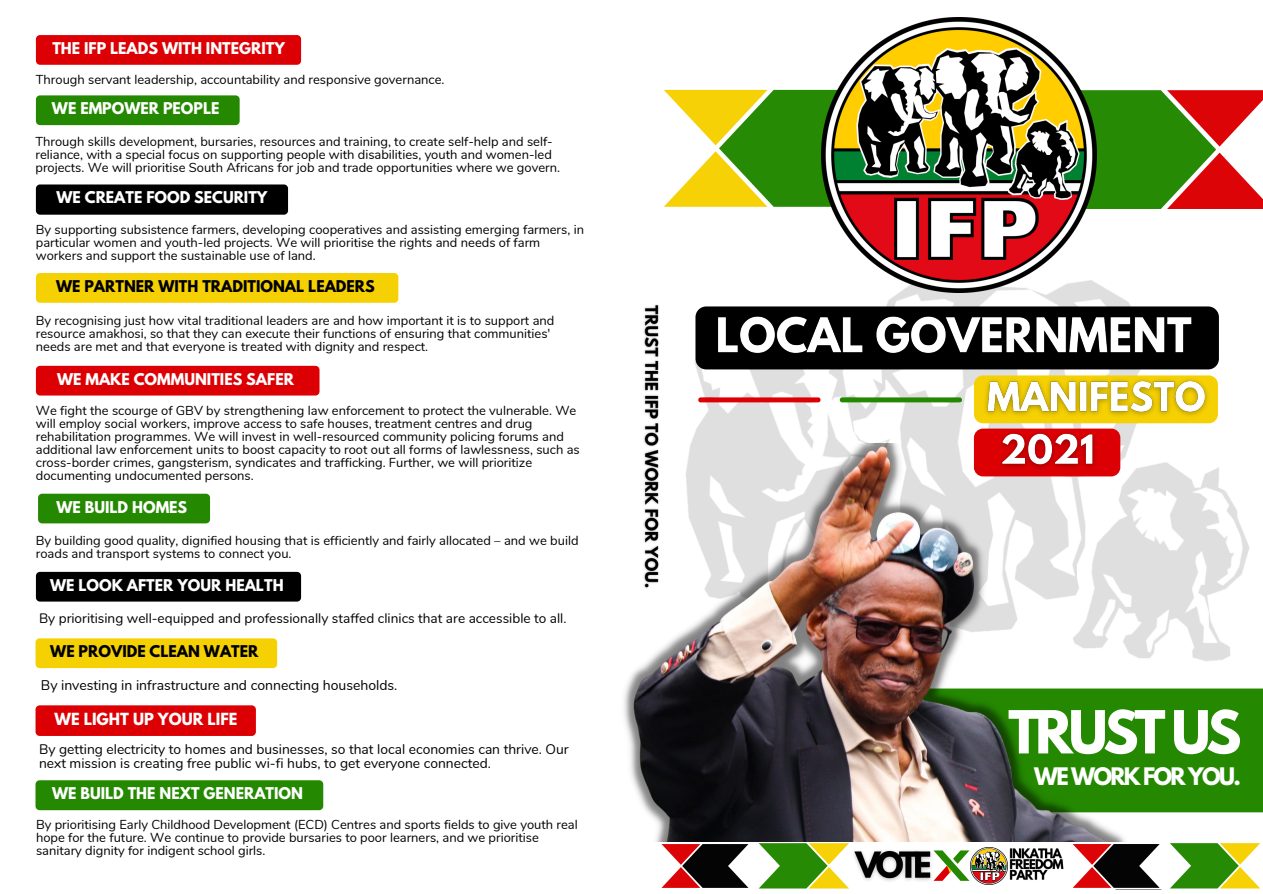
<style>
.page{position:relative;width:1263px;height:894px;background:#fff}
.page>*{position:absolute;margin:0;border:0;box-sizing:border-box;transform-origin:0 0}
.t1{font:700 52.5px "League Spartan";letter-spacing:-.08em;color:#fff}
.t2{font:700 21.45px "League Spartan";letter-spacing:-.08em;color:#fff}
.t3{font:700 14.85px "League Spartan";color:#fff}
.t4{font:700 14.4px "League Spartan";color:#fff}
.t5{font:700 14.4px "League Spartan";color:#000}
.t6{font:13.95px "Nunito";color:#000}
.t7{font:13.8px/14px "Nunito";color:#000}
.t8{font:13.65px "Nunito";color:#000}
.t9{font:12.9px/12.9px "Nunito";color:#000}
</style>
<div class="page">
<img style="left:969px;top:283px;width:281px;height:378px">
<div style="left:1129px;top:688px;width:134px;height:124px;background:#248900"></div>
<img style="left:624px;top:443px;width:505px;height:398px">
<img style="left:969px;top:305px;width:245px;height:75px">
<svg style="left:1096px;top:90px;width:167px;height:119px;background:#7d742b"></svg>
<img style="left:969px;top:17px;width:127px;height:275px">
<div style="left:974px;top:375px;width:244px;height:48px;background:#f5d103;border-radius:9px"></div>
<img style="left:977px;top:371px;width:237px;height:63px">
<svg style="left:1170px;top:843px;width:90px;height:45px"></svg>
<svg style="left:1073px;top:844px;width:87px;height:43px"></svg>
<img style="left:970px;top:847px;width:94px;height:38px">
<div style="left:974px;top:428px;width:146px;height:48px;background:#dc0004;border-radius:9px"></div>
<img style="left:991px;top:424px;width:112px;height:63px">
<div style="left:36px;top:35px;width:265px;height:30px;background:#dc0004;border-radius:4px"></div>
<div style="left:36px;top:95px;width:204px;height:30px;background:#248900;border-radius:4px"></div>
<div style="left:36px;top:184px;width:252px;height:31px;background:#000;border-radius:4px"></div>
<div style="left:36px;top:273px;width:362px;height:30px;background:#f5d103;border-radius:4px"></div>
<div style="left:36px;top:366px;width:283px;height:29px;background:#dc0004;border-radius:4px"></div>
<div style="left:38px;top:493px;width:172px;height:30px;background:#248900;border-radius:4px"></div>
<div style="left:36px;top:571px;width:265px;height:30px;background:#000;border-radius:4px"></div>
<div style="left:36px;top:638px;width:241px;height:30px;background:#f5d103;border-radius:4px"></div>
<div style="left:36px;top:705px;width:220px;height:30px;background:#dc0004;border-radius:4px"></div>
<div style="left:36px;top:780px;width:287px;height:30px;background:#248900;border-radius:4px"></div>
<img style="left:631px;top:17px;width:338px;height:872px">
<p class="t4" style="left:52px;top:41px;width:234px">THE IFP LEADS WITH INTEGRITY</p>
<p class="t9" style="left:36px;top:74px;width:410px">Through servant leadership, accountability and responsive governance.</p>
<p class="t4" style="left:52px;top:101px;width:169px">WE EMPOWER PEOPLE</p>
<p class="t9" style="left:36px;top:135px;width:526px">Through skills development, bursaries, resources and training, to create self-help and self&shy;reliance, with a special focus on supporting people with disabilities, youth and women-led projects. We will prioritise South Africans for job and trade opportunities where we govern.</p>
<p class="t4" style="left:56px;top:190px;width:213px">WE CREATE FOOD SECURITY</p>
<p class="t9" style="left:36px;top:223px;width:550px">By supporting subsistence farmers, developing cooperatives and assisting emerging farmers, in particular women and youth-led projects. We will prioritise the rights and needs of farm workers and support the sustainable use of land.</p>
<p class="t5" style="left:56px;top:279px;width:320px">WE PARTNER WITH TRADITIONAL LEADERS</p>
<p class="t9" style="left:36px;top:314px;width:520px">By recognising just how vital traditional leaders are and how important it is to support and resource amakhosi, so that they can execute their functions of ensuring that communities' needs are met and that everyone is treated with dignity and respect.</p>
<p class="t4" style="left:57px;top:371px;width:238px">WE MAKE COMMUNITIES SAFER</p>
<p class="t9" style="left:36px;top:404px;width:545px">We fight the scourge of GBV by strengthening law enforcement to protect the vulnerable. We will employ social workers, improve access to safe houses, treatment centres and drug rehabilitation programmes. We will invest in well-resourced community policing forums and additional law enforcement units to boost capacity to root out all forms of lawlessness, such as cross-border crimes, gangsterism, syndicates and trafficking. Further, we will prioritize documenting undocumented persons.</p>
<p class="t4" style="left:57px;top:499px;width:132px">WE BUILD HOMES</p>
<p class="t9" style="left:36px;top:534px;width:544px">By building good quality, dignified housing that is efficiently and fairly allocated – and we build roads and transport systems to connect you.</p>
<p class="t4" style="left:50px;top:577px;width:235px">WE LOOK AFTER YOUR HEALTH</p>
<p class="t8" style="left:39px;top:609px;width:529px">By prioritising well-equipped and professionally staffed clinics that are accessible to all.</p>
<p class="t5" style="left:50px;top:644px;width:210px">WE PROVIDE CLEAN WATER</p>
<p class="t6" style="left:41px;top:676px;width:358px">By investing in infrastructure and connecting households.</p>
<p class="t3" style="left:55px;top:711px;width:184px">WE LIGHT UP YOUR LIFE</p>
<p class="t7" style="left:39px;top:742px;width:531px">By getting electricity to homes and businesses, so that local economies can thrive. Our next mission is creating free public wi-fi hubs, to get everyone connected.</p>
<p class="t4" style="left:52px;top:786px;width:252px">WE BUILD THE NEXT GENERATION</p>
<p class="t9" style="left:36px;top:818px;width:543px">By prioritising Early Childhood Development (ECD) Centres and sports fields to give youth real hope for the future. We continue to provide bursaries to poor learners, and we prioritise sanitary dignity for indigent school girls.</p>
<p class="t1" style="left:1008px;top:706px;width:235px">TRUST US</p>
<p class="t2" style="left:1034px;top:765px;width:208px">WE WORK FOR YOU.</p>
</div>
